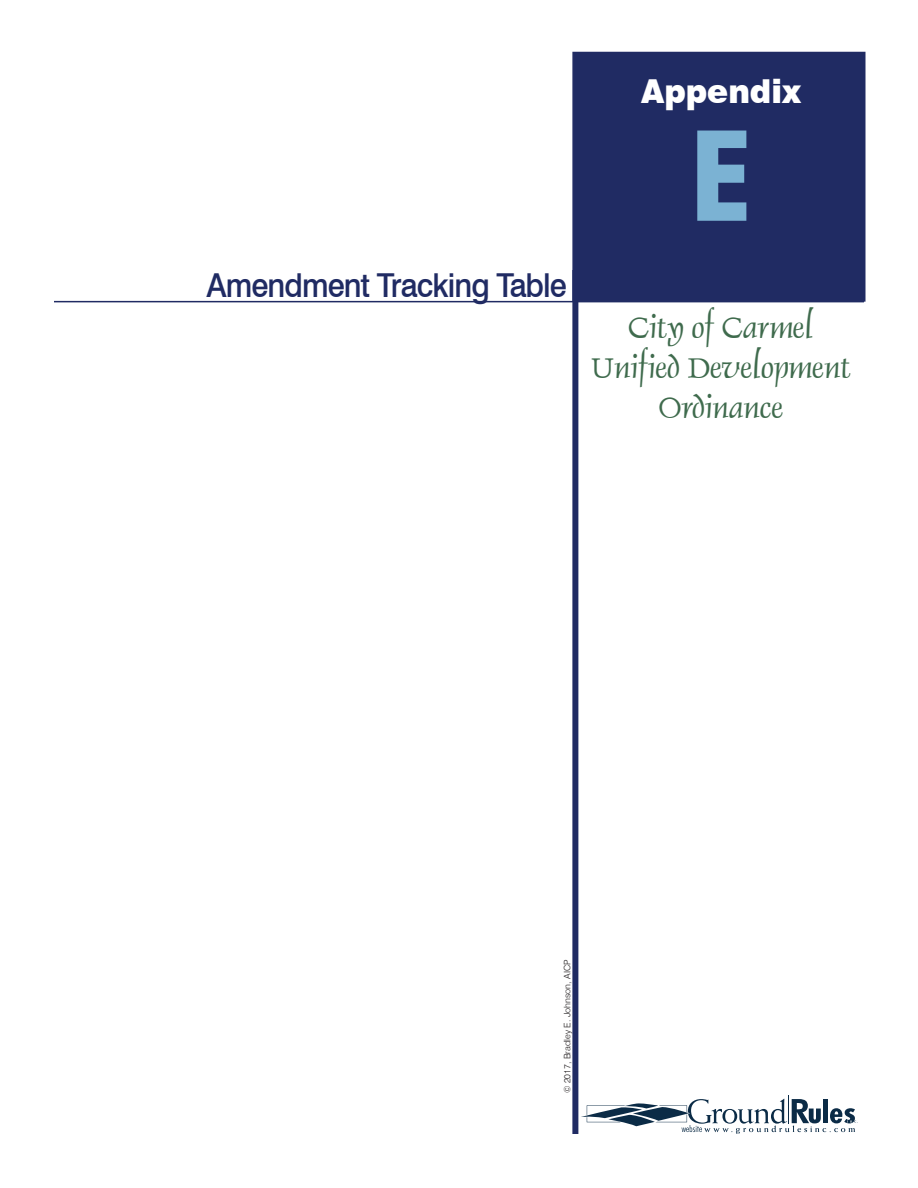
<style>
.page{position:relative;width:918px;height:1188px;background:#fff}
.page>*{position:absolute;margin:0;border:0;box-sizing:border-box;transform-origin:0 0}
.t1{font:900 condensed 120px "Swiss 721 BT";color:#7bb2d3}
.t2{font:33px/39.6px "Dauphin Plain";color:#3f6b4d;text-align:center}
.t3{font:500 33px "Swiss 721 BT";letter-spacing:-.03em;color:#202b63;scale:.93 1}
.t4{font:900 33px "Swiss 721 BT";color:#fff;scale:.96 1}
.t5{font:300 9px "Swiss 721 BT";color:#231f20}
</style>
<div class="page">
<div style="left:572px;top:52px;width:294px;height:250px;background:#202b63;border:2px solid #202b63"></div>
<hr style="left:54px;top:301px;width:810px;height:1px;background:#202b63">
<div style="left:572px;top:270px;width:6px;height:864px;background:#202b63"></div>
<svg style="left:581px;top:1095px;width:277px;height:39px"></svg>
<p class="t3" style="left:207px;top:265px;width:389px">Amendment Tracking Table</p>
<p class="t4" style="left:641px;top:71px;width:168px">Appendix</p>
<h1 class="t1" style="left:690px;top:105px;width:64px">E</h1>
<p class="t2" style="left:591px;top:308px;width:261px">City of Carmel<br>Unified Development<br>Ordinance</p>
<p class="t5" style="left:562px;top:1093px;width:135px;rotate:-90deg">© 2017, Bradley E. Johnson, AICP</p>
</div>
